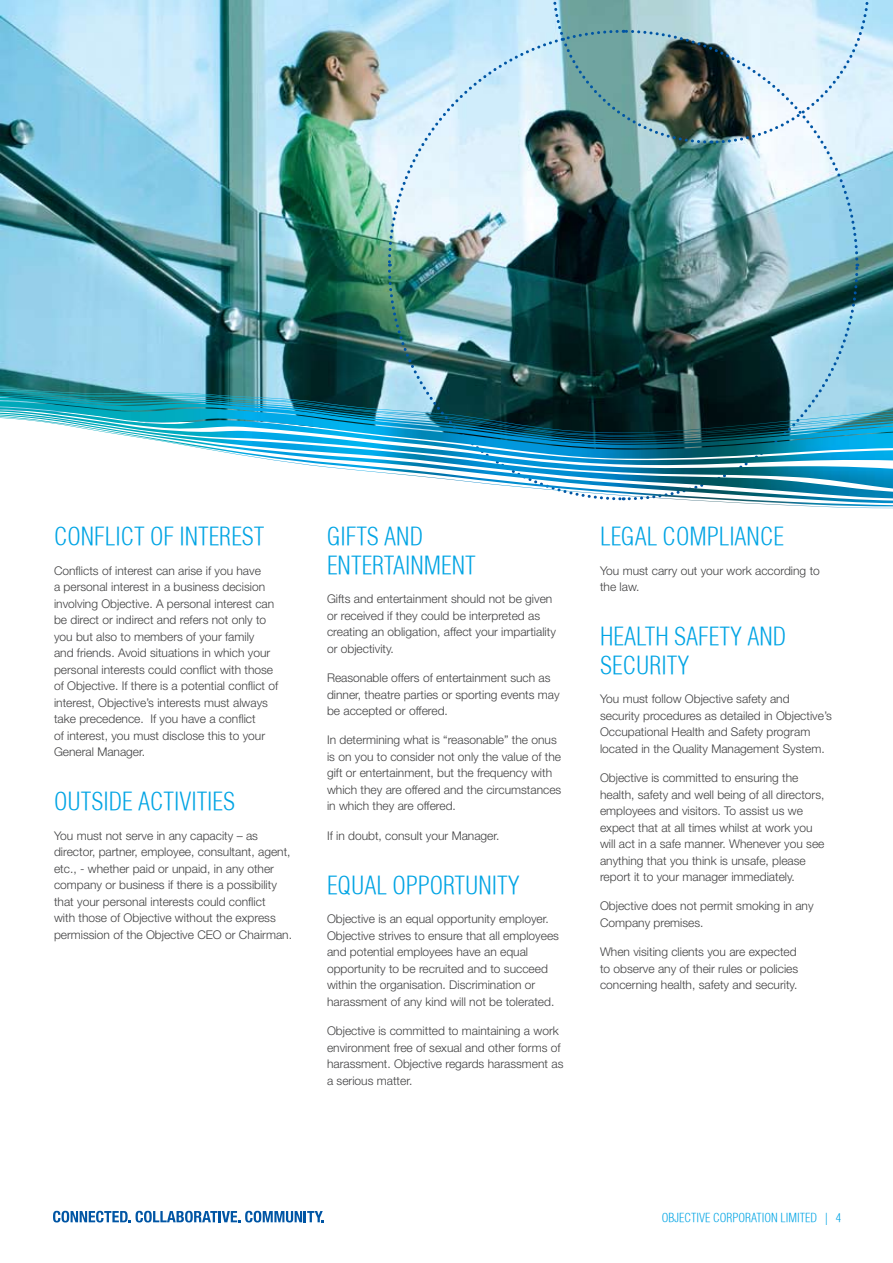
<style>
.page{position:relative;width:893px;height:1263px;background:#fff}
.page>*{position:absolute;margin:0;border:0;box-sizing:border-box;transform-origin:0 0}
.t1{font:300 condensed 24px "Helvetica";color:#00a4e4}
.t2{font:300 12px/16.5px "Helvetica Neue";color:#414142}
.t3{font:300 condensed 12px "Helvetica";color:#00a4e4}
</style>
<div class="page">
<svg style="left:53px;top:1211px;width:271px;height:11px"></svg>
<img style="left:0;top:0;width:893px;height:453px">
<img style="left:626px;top:265px;width:234px;height:237px">
<svg style="left:623px;top:145px;width:237px;height:117px;background:#8bb8c1"></svg>
<img style="left:386px;top:28px;width:234px;height:237px">
<img style="left:386px;top:268px;width:237px;height:233px">
<img style="left:551px;top:0;width:320px;height:145px">
<img style="left:0;top:389px;width:893px;height:52px">
<h1 class="t1" style="left:54px;top:522px;width:26px">CONFLICT</h1>
<h1 class="t1" style="left:150px;top:522px;width:47px">OF INTERE</h1>
<h1 class="t1" style="left:242px;top:522px;width:23px">ST</h1>
<p class="t2" style="left:54px;top:562px;width:226px">Conflicts of interest can arise if you have<br>a personal interest in a business decision involving Objective. A personal interest can be direct or indirect and refers not only to you but also to members of your family<br>and friends. Avoid situations in which your personal interests could conflict with those of Objective. If there is a potential conflict of interest, Objective’s interests must always take precedence. If you have a conflict<br>of interest, you must disclose this to your General Manager.</p>
<h1 class="t1" style="left:54px;top:787px;width:106px">OUTSIDE ACTIVITIE</h1>
<h1 class="t1" style="left:223px;top:787px;width:13px">S</h1>
<p class="t2" style="left:54px;top:827px;width:240px">You must not serve in any capacity – as director, partner, employee, consultant, agent, etc., - whether paid or unpaid, in any other company or business if there is a possibility that your personal interests could conflict<br>with those of Objective without the express permission of the Objective CEO or Chairman.</p>
<h1 class="t1" style="left:327px;top:522px;width:11px">GIFT</h1>
<h1 class="t1" style="left:367px;top:522px;width:31px">S AND</h1>
<h1 class="t1" style="left:327px;top:550px;width:24px">ENTERTAINMENT</h1>
<p class="t2" style="left:327px;top:591px;width:230px">Gifts and entertainment should not be given or received if they could be interpreted as creating an obligation, affect your impartiality or objectivity.</p>
<p class="t2" style="left:327px;top:669px;width:234px">Reasonable offers of entertainment such as dinner, theatre parties or sporting events may be accepted or offered.</p>
<p class="t2" style="left:327px;top:732px;width:236px">In determining what is “reasonable” the onus is on you to consider not only the value of the gift or entertainment, but the frequency with which they are offered and the circumstances in which they are offered.</p>
<p class="t2" style="left:327px;top:827px;width:174px">If in doubt, consult your Manager.</p>
<h1 class="t1" style="left:327px;top:870px;width:37px">EQUAL</h1>
<h1 class="t1" style="left:392px;top:870px;width:26px">OPPORTUNIT</h1>
<h1 class="t1" style="left:508px;top:870px;width:13px">Y</h1>
<p class="t2" style="left:327px;top:910px;width:234px">Objective is an equal opportunity employer.<br>Objective strives to ensure that all employees and potential employees have an equal opportunity to be recruited and to succeed within the organisation. Discrimination or harassment of any kind will not be tolerated.</p>
<p class="t2" style="left:327px;top:1022px;width:238px">Objective is committed to maintaining a work environment free of sexual and other forms of harassment. Objective regards harassment as a serious matter.</p>
<h1 class="t1" style="left:600px;top:522px;width:89px">LEGAL COMPLIANCE</h1>
<p class="t2" style="left:600px;top:562px;width:221px">You must carry out your work according to the law.</p>
<h1 class="t1" style="left:600px;top:622px;width:12px">HEALT</h1>
<h1 class="t1" style="left:655px;top:622px;width:31px">H SAFET</h1>
<h1 class="t1" style="left:730px;top:622px;width:31px">Y AND</h1>
<h1 class="t1" style="left:600px;top:650px;width:12px">SECURIT</h1>
<h1 class="t1" style="left:677px;top:650px;width:13px">Y</h1>
<p class="t2" style="left:600px;top:691px;width:233px">You must follow Objective safety and security procedures as detailed in Objective’s Occupational Health and Safety program located in the Quality Management System.</p>
<p class="t2" style="left:600px;top:769px;width:226px">Objective is committed to ensuring the health, safety and well being of all directors, employees and visitors. To assist us we expect that at all times whilst at work you will act in a safe manner. Whenever you see anything that you think is unsafe, please report it to your manager immediately.</p>
<p class="t2" style="left:600px;top:898px;width:215px">Objective does not permit smoking in any<br>Company premises.</p>
<p class="t2" style="left:600px;top:943px;width:200px">When visiting clients you are expected to observe any of their rules or policies concerning health, safety and security.</p>
<p class="t3" style="left:662px;top:1211px;width:181px">OBJECTIVE CORPORATION LIMITED | 4</p>
</div>
